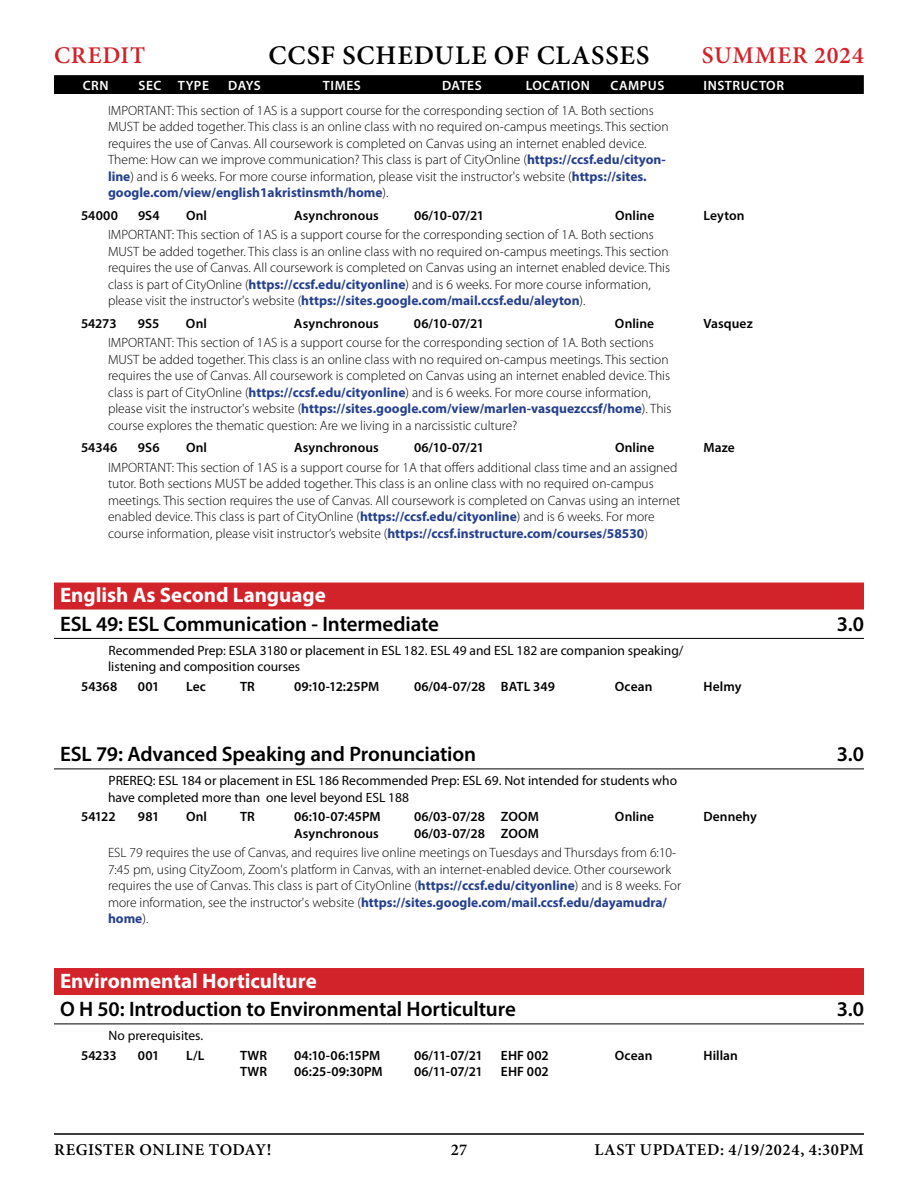
<style>
.page{position:relative;width:918px;height:1188px;background:#fff}
.page>*{position:absolute;margin:0;border:0;box-sizing:border-box;transform-origin:0 0}
.t1{font:600 27px "Minion Pro";letter-spacing:.03em;color:#000}
.t2{font:600 24px "Minion Pro";letter-spacing:.035em;color:#d2232a}
.course{font:600 21px "Myriad Pro";letter-spacing:-.005em;color:#000}
.subjectdescription{font:700 21px "Myriad Pro";color:#fff}
.t3{font:600 16.5px "Minion Pro";letter-spacing:.03em;color:#000}
.sectionnote{font:300 13.5px/16.5px "Myriad Pro";color:#000}
.meetings{font:600 13.5px "Myriad Pro";letter-spacing:.005em;color:#000}
.requisites{font:13.5px/16.5px "Myriad Pro";color:#000}
.t4{font:600 13.5px "Myriad Pro";letter-spacing:.04em;color:#fff}
.s1{font-weight:700;color:#25408f}
</style>
<div class="page">
<div style="left:55px;top:76px;width:808px;height:17px;background:#000"></div>
<div style="left:54px;top:75px;width:810px;height:19px;border:2px solid #000"></div>
<hr style="left:54px;top:1133px;width:810px;height:2px;background:#000">
<div style="left:54px;top:583px;width:810px;height:27px;background:#d2232a"></div>
<hr style="left:54px;top:638px;width:810px;height:1px;background:#000">
<hr style="left:54px;top:769px;width:810px;height:1px;background:#000">
<div style="left:54px;top:968px;width:810px;height:27px;background:#d2232a"></div>
<hr style="left:54px;top:1024px;width:810px;height:1px;background:#000">
<h2 class="t2" style="left:54px;top:41px;width:93px">CREDIT</h2>
<h1 class="t1" style="left:269px;top:39px;width:382px">CCSF SCHEDULE OF CLASSES</h1>
<h2 class="t2" style="left:702px;top:41px;width:164px">SUMMER 2024</h2>
<p class="t4" style="left:83px;top:77px;width:27px">CRN</p>
<p class="t4" style="left:138px;top:77px;width:72px">SEC TYPE</p>
<p class="t4" style="left:228px;top:77px;width:34px">DAYS</p>
<p class="t4" style="left:323px;top:77px;width:39px">TIMES</p>
<p class="t4" style="left:442px;top:77px;width:41px">DATES</p>
<p class="t4" style="left:526px;top:77px;width:66px">LOCATION</p>
<p class="t4" style="left:610px;top:77px;width:55px">CAMPUS</p>
<p class="t4" style="left:704px;top:77px;width:82px">INSTRUCTOR</p>
<p class="sectionnote" style="left:108px;top:102px;width:562px">IMPORTANT: This section of 1AS is a support course for the corresponding section of 1A. Both sections MUST be added together. This class is an online class with no required on-campus meetings. This section requires the use of Canvas. All coursework is completed on Canvas using an internet enabled device.<br>Theme: How can we improve communication? This class is part of CityOnline (<span class="s1">https://ccsf.edu/cityon&shy;line</span>) and is 6 weeks. For more course information, please visit the instructor's website (<span class="s1">https://sites. google.com/view/english1akristinsmth/home</span>).</p>
<p class="meetings" style="left:81px;top:206px;width:39px">54000</p>
<p class="meetings" style="left:138px;top:206px;width:23px">9S4</p>
<p class="meetings" style="left:186px;top:206px;width:22px">Onl</p>
<p class="meetings" style="left:294px;top:206px;width:86px">Asynchronous</p>
<p class="meetings" style="left:414px;top:206px;width:72px">06/10-07/21</p>
<p class="meetings" style="left:615px;top:206px;width:41px">Online</p>
<p class="meetings" style="left:704px;top:206px;width:43px">Leyton</p>
<p class="sectionnote" style="left:108px;top:226px;width:564px">IMPORTANT: This section of 1AS is a support course for the corresponding section of 1A. Both sections MUST be added together. This class is an online class with no required on-campus meetings. This section requires the use of Canvas. All coursework is completed on Canvas using an internet enabled device. This class is part of CityOnline (<span class="s1">https://ccsf.edu/cityonline</span>) and is 6 weeks. For more course information, please visit the instructor's website (<span class="s1">https://sites.google.com/mail.ccsf.edu/aleyton</span>).</p>
<p class="meetings" style="left:81px;top:314px;width:37px">54273</p>
<p class="meetings" style="left:138px;top:314px;width:23px">9S5</p>
<p class="meetings" style="left:186px;top:314px;width:22px">Onl</p>
<p class="meetings" style="left:294px;top:314px;width:86px">Asynchronous</p>
<p class="meetings" style="left:414px;top:314px;width:72px">06/10-07/21</p>
<p class="meetings" style="left:615px;top:314px;width:41px">Online</p>
<p class="meetings" style="left:703px;top:314px;width:51px">Vasquez</p>
<p class="sectionnote" style="left:108px;top:334px;width:565px">IMPORTANT: This section of 1AS is a support course for the corresponding section of 1A. Both sections MUST be added together. This class is an online class with no required on-campus meetings. This section requires the use of Canvas. All coursework is completed on Canvas using an internet enabled device. This class is part of CityOnline (<span class="s1">https://ccsf.edu/cityonline</span>) and is 6 weeks. For more course information, please visit the instructor's website (<span class="s1">https://sites.google.com/view/marlen-vasquezccsf/home</span>). This course explores the thematic question: Are we living in a narcissistic culture?</p>
<p class="meetings" style="left:81px;top:439px;width:38px">54346</p>
<p class="meetings" style="left:138px;top:439px;width:23px">9S6</p>
<p class="meetings" style="left:186px;top:439px;width:22px">Onl</p>
<p class="meetings" style="left:294px;top:439px;width:86px">Asynchronous</p>
<p class="meetings" style="left:414px;top:439px;width:72px">06/10-07/21</p>
<p class="meetings" style="left:615px;top:439px;width:41px">Online</p>
<p class="meetings" style="left:703px;top:439px;width:33px">Maze</p>
<p class="sectionnote" style="left:108px;top:459px;width:574px">IMPORTANT: This section of 1AS is a support course for 1A that offers additional class time and an assigned tutor. Both sections MUST be added together. This class is an online class with no required on-campus meetings. This section requires the use of Canvas. All coursework is completed on Canvas using an internet enabled device. This class is part of CityOnline (<span class="s1">https://ccsf.edu/cityonline</span>) and is 6 weeks. For more course information, please visit instructor’s website (<span class="s1">https://ccsf.instructure.com/courses/58530</span>)</p>
<p class="subjectdescription" style="left:60px;top:581px;width:267px">English As Second Language</p>
<p class="course" style="left:60px;top:610px;width:381px">ESL 49: ESL Communication - Intermediate</p>
<p class="course" style="left:837px;top:610px;width:29px">3.0</p>
<p class="requisites" style="left:108px;top:642px;width:577px">Recommended Prep: ESLA 3180 or placement in ESL 182. ESL 49 and ESL 182 are companion speaking/ listening and composition courses</p>
<p class="meetings" style="left:81px;top:677px;width:38px">54368</p>
<p class="meetings" style="left:138px;top:677px;width:23px">001</p>
<p class="meetings" style="left:186px;top:677px;width:21px">Lec</p>
<p class="meetings" style="left:240px;top:677px;width:16px">TR</p>
<p class="meetings" style="left:294px;top:677px;width:87px">09:10-12:25PM</p>
<p class="meetings" style="left:414px;top:677px;width:142px">06/04-07/28 BATL 349</p>
<p class="meetings" style="left:615px;top:677px;width:39px">Ocean</p>
<p class="meetings" style="left:703px;top:677px;width:39px">Helmy</p>
<p class="course" style="left:60px;top:741px;width:418px">ESL 79: Advanced Speaking and Pronunciation</p>
<p class="course" style="left:837px;top:741px;width:29px">3.0</p>
<p class="requisites" style="left:108px;top:773px;width:571px">PREREQ: ESL 184 or placement in ESL 186 Recommended Prep: ESL 69. Not intended for students who have completed more than one level beyond ESL 188</p>
<p class="meetings" style="left:81px;top:808px;width:36px">54122</p>
<p class="meetings" style="left:138px;top:808px;width:23px">981</p>
<p class="meetings" style="left:186px;top:808px;width:22px">Onl</p>
<p class="meetings" style="left:240px;top:808px;width:16px">TR</p>
<p class="meetings" style="left:294px;top:808px;width:88px">06:10-07:45PM</p>
<p class="meetings" style="left:414px;top:808px;width:126px">06/03-07/28 ZOOM</p>
<p class="meetings" style="left:615px;top:808px;width:41px">Online</p>
<p class="meetings" style="left:703px;top:808px;width:55px">Dennehy</p>
<p class="meetings" style="left:294px;top:824px;width:86px">Asynchronous</p>
<p class="meetings" style="left:414px;top:824px;width:126px">06/03-07/28 ZOOM</p>
<p class="sectionnote" style="left:108px;top:844px;width:575px">ESL 79 requires the use of Canvas, and requires live online meetings on Tuesdays and Thursdays from 6:10- 7:45 pm, using CityZoom, Zoom's platform in Canvas, with an internet-enabled device. Other coursework requires the use of Canvas. This class is part of CityOnline (<span class="s1">https://ccsf.edu/cityonline</span>) and is 8 weeks. For more information, see the instructor's website (<span class="s1">https://sites.google.com/mail.ccsf.edu/dayamudra/ home</span>).</p>
<p class="subjectdescription" style="left:60px;top:967px;width:258px">Environmental Horticulture</p>
<p class="course" style="left:60px;top:996px;width:457px">O H 50: Introduction to Environmental Horticulture</p>
<p class="course" style="left:837px;top:996px;width:29px">3.0</p>
<p class="requisites" style="left:109px;top:1028px;width:96px">No prerequisites.</p>
<p class="meetings" style="left:81px;top:1046px;width:37px">54233</p>
<p class="meetings" style="left:138px;top:1046px;width:23px">001</p>
<p class="meetings" style="left:186px;top:1046px;width:20px">L/L</p>
<p class="meetings" style="left:240px;top:1046px;width:29px">TWR</p>
<p class="meetings" style="left:294px;top:1046px;width:88px">04:10-06:15PM</p>
<p class="meetings" style="left:414px;top:1046px;width:70px">06/11-07/21</p>
<p class="meetings" style="left:501px;top:1046px;width:49px">EHF 002</p>
<p class="meetings" style="left:615px;top:1046px;width:39px">Ocean</p>
<p class="meetings" style="left:703px;top:1046px;width:36px">Hillan</p>
<p class="meetings" style="left:240px;top:1063px;width:29px">TWR</p>
<p class="meetings" style="left:294px;top:1063px;width:90px">06:25-09:30PM</p>
<p class="meetings" style="left:414px;top:1063px;width:70px">06/11-07/21</p>
<p class="meetings" style="left:501px;top:1063px;width:49px">EHF 002</p>
<p class="t3" style="left:54px;top:1140px;width:219px">REGISTER ONLINE TODAY!</p>
<p class="t3" style="left:451px;top:1140px;width:18px">27</p>
<p class="t3" style="left:594px;top:1140px;width:271px">LAST UPDATED: 4/19/2024, 4:30PM</p>
</div>
